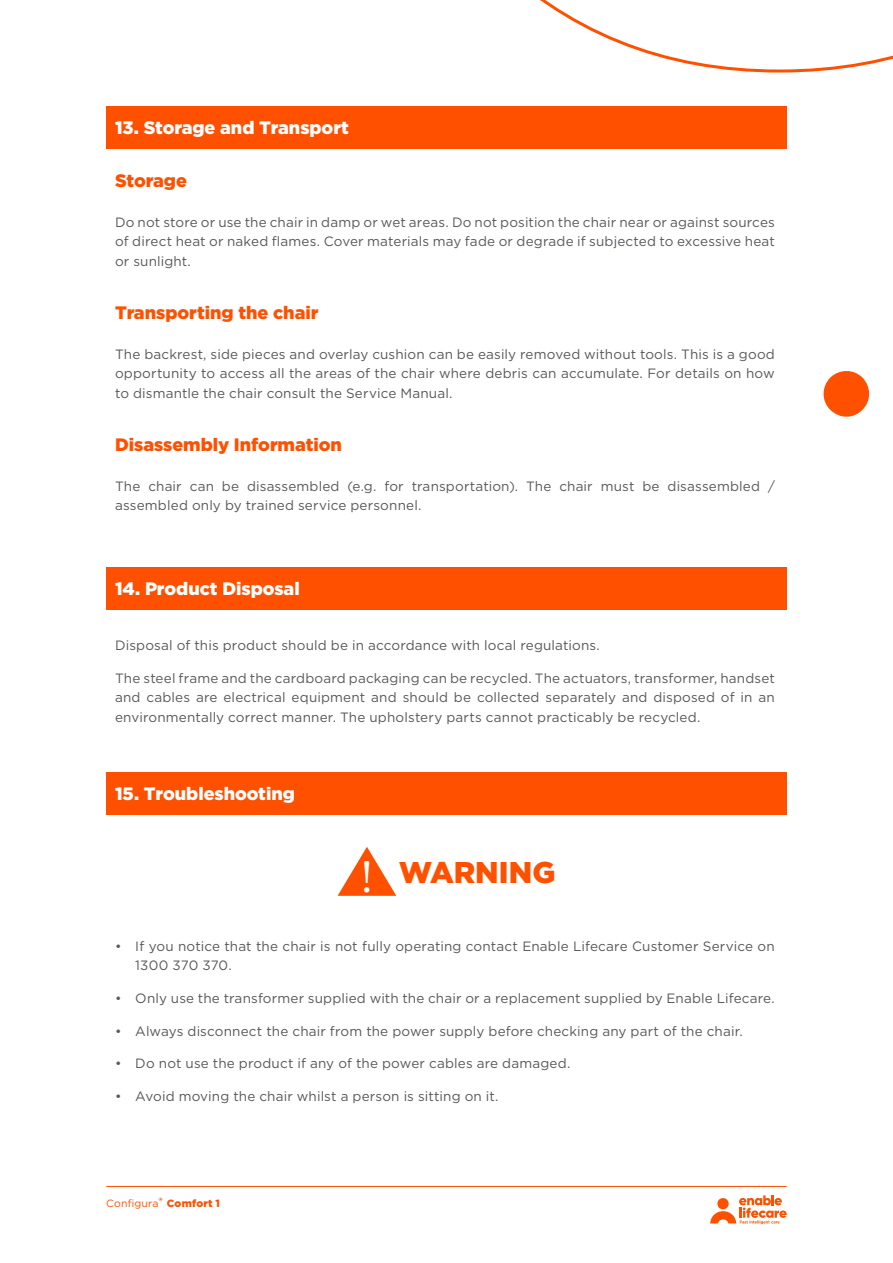
<style>
.page{position:relative;width:893px;height:1263px;background:#fff}
.page>*{position:absolute;margin:0;border:0;box-sizing:border-box;transform-origin:0 0}
.t1{font:46.5px "Minion Pro";color:#fff}
.Heading_12pt{font:900 30px "Gotham";color:#ff5000}
.Orange_12pt_Black{font:900 18px "Gotham";letter-spacing:-.005em;color:#fff}
.Orange_12pt_Black-2{font:900 18px "Gotham";color:#ff5000}
.Body_9pt{font:13.5px/19.5px "Gotham";letter-spacing:.01em;color:#57585a;text-align:justify}
.t2{font:10.5px "Gotham";letter-spacing:.015em;color:#ff5000}
.t3{font:900 10.5px "Gotham";color:#ff5000}
.s1{font-weight:900}
</style>
<div class="page">
<hr style="left:106px;top:1186px;width:681px;height:1px;background:#ff5000">
<svg style="left:710px;top:1195px;width:77px;height:29px"></svg>
<svg style="left:540px;top:0;width:353px;height:73px"></svg>
<svg style="left:823px;top:371px;width:47px;height:46px"></svg>
<div style="left:106px;top:106px;width:681px;height:42px;background:#ff5000"></div>
<div style="left:106px;top:568px;width:681px;height:42px;background:#ff5000"></div>
<div style="left:106px;top:773px;width:681px;height:42px;background:#ff5000"></div>
<svg style="left:338px;top:847px;width:58px;height:49px"></svg>
<p class="Orange_12pt_Black" style="left:115px;top:115px;width:235px">13. Storage and Transport</p>
<p class="Orange_12pt_Black-2" style="left:115px;top:168px;width:73px">Storage</p>
<p class="Body_9pt" style="left:115px;top:212px;width:661px">Do not store or use the chair in damp or wet areas. Do not position the chair near or against sources of direct heat or naked flames. Cover materials may fade or degrade if subjected to excessive heat or sunlight.</p>
<p class="Orange_12pt_Black-2" style="left:115px;top:300px;width:205px">Transporting the chair</p>
<p class="Body_9pt" style="left:115px;top:344px;width:661px">The backrest, side pieces and overlay cushion can be easily removed without tools. This is a good opportunity to access all the areas of the chair where debris can accumulate. For details on how to dismantle the chair consult the Service Manual.</p>
<p class="Orange_12pt_Black-2" style="left:115px;top:432px;width:228px">Disassembly Information</p>
<p class="Body_9pt" style="left:115px;top:476px;width:661px">The chair can be disassembled (e.g. for transportation). The chair must be disassembled / assembled only by trained service personnel.</p>
<p class="Orange_12pt_Black" style="left:115px;top:577px;width:186px">14. Product Disposal</p>
<p class="Body_9pt" style="left:115px;top:635px;width:486px">Disposal of this product should be in accordance with local regulations.</p>
<p class="Body_9pt" style="left:115px;top:668px;width:661px">The steel frame and the cardboard packaging can be recycled. The actuators, transformer, handset and cables are electrical equipment and should be collected separately and disposed of in an environmentally correct manner. The upholstery parts cannot practicably be recycled.</p>
<p class="Orange_12pt_Black" style="left:115px;top:781px;width:181px">15. Troubleshooting</p>
<p class="t1" style="left:361px;top:846px;width:14px">!</p>
<p class="Heading_12pt" style="left:399px;top:852px;width:158px">WARNING</p>
<p class="Body_9pt" style="left:135px;top:936px;width:641px;text-indent:-20px">• If you notice that the chair is not fully operating contact Enable Lifecare Customer Service on<br>1300 370 370.</p>
<p class="Body_9pt" style="left:115px;top:988px;width:661px">• Only use the transformer supplied with the chair or a replacement supplied by Enable Lifecare.</p>
<p class="Body_9pt" style="left:115px;top:1021px;width:629px">• Always disconnect the chair from the power supply before checking any part of the chair.</p>
<p class="Body_9pt" style="left:115px;top:1053px;width:457px">• Do not use the product if any of the power cables are damaged.</p>
<p class="Body_9pt" style="left:115px;top:1086px;width:385px">• Avoid moving the chair whilst a person is sitting on it.</p>
<p class="t3" style="left:159px;top:1194px;width:5px">®</p>
<p class="t2" style="left:106px;top:1197px;width:115px">Configura <span class="s1">Comfort 1</span></p>
</div>
